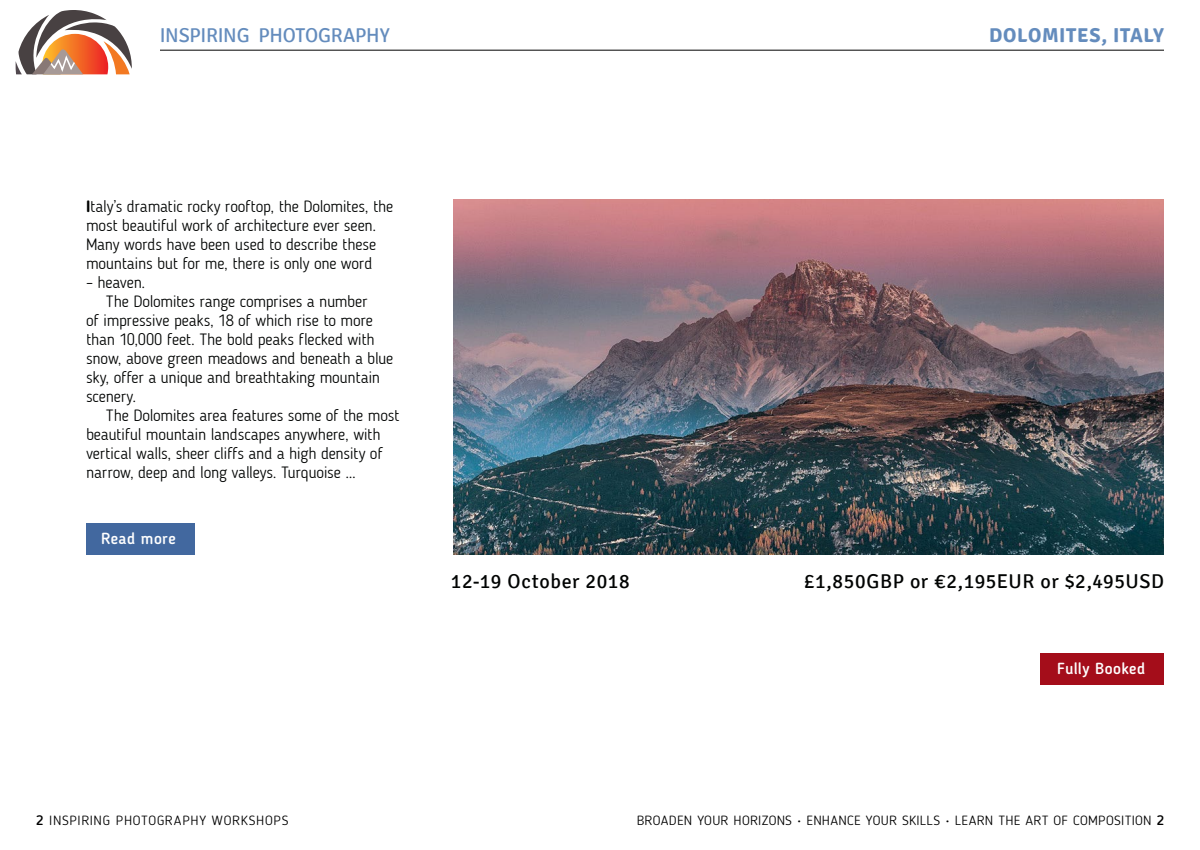
<style>
.page{position:relative;width:1200px;height:850px;background:#fff}
.page>*{position:absolute;margin:0;border:0;box-sizing:border-box;transform-origin:0 0}
.t1{font:20px "Signika";letter-spacing:.03em;color:#010302}
.t2{font:20px "Signika";letter-spacing:-.015em;color:#648cbd}
.t3{font:700 20px "Signika";letter-spacing:.03em;color:#648cbd}
.t4{font:300 16.3px/19px "Blogger Sans";letter-spacing:-.01em;color:#010302}
.t5{font:500 16px "Blogger Sans";letter-spacing:.025em;color:#fff}
.t6{font:300 13.3px "Blogger Sans";letter-spacing:.025em;color:#000;scale:1.05 1}
.t7{font:300 13.3px "Blogger Sans";letter-spacing:.05em;color:#000;scale:1.05 1}
.s1{font-weight:700}
.s2{font-weight:500}
</style>
<div class="page">
<hr style="left:160px;top:50px;width:1004px;height:1px;background:#000">
<svg style="left:16px;top:10px;width:116px;height:64px"></svg>
<img style="left:453px;top:199px;width:711px;height:356px">
<div style="left:86px;top:523px;width:109px;height:32px;background:#42689f"></div>
<div style="left:1040px;top:653px;width:124px;height:32px;background:#a40d1a"></div>
<p class="t2" style="left:160px;top:24px;width:232px">INSPIRING PHOTOGRAPHY</p>
<p class="t3" style="left:989px;top:24px;width:176px">DOLOMITES, ITALY</p>
<p class="t4" style="left:86px;top:196px;width:309px"><span class="s1">I</span>taly’s dramatic rocky rooftop, the Dolomites, the most beautiful work of architecture ever seen.<br>Many words have been used to describe these mountains but for me, there is only one word</p>
<p class="t4" style="left:86px;top:272px;width:61px">– heaven.</p>
<p class="t4" style="left:106px;top:291px;width:263px">The Dolomites range comprises a number</p>
<p class="t4" style="left:86px;top:310px;width:288px">of impressive peaks, 18 of which rise to more</p>
<p class="t4" style="left:86px;top:329px;width:290px">than 10,000 feet. The bold peaks flecked with</p>
<p class="t4" style="left:86px;top:348px;width:309px">snow, above green meadows and beneath a blue</p>
<p class="t4" style="left:86px;top:367px;width:296px">sky, offer a unique and breathtaking mountain</p>
<p class="t4" style="left:86px;top:386px;width:52px">scenery.</p>
<p class="t4" style="left:106px;top:405px;width:295px">The Dolomites area features some of the most</p>
<p class="t4" style="left:86px;top:424px;width:296px">beautiful mountain landscapes anywhere, with</p>
<p class="t4" style="left:86px;top:443px;width:298px">vertical walls, sheer cliffs and a high density of</p>
<p class="t4" style="left:86px;top:462px;width:271px">narrow, deep and long valleys. Turquoise ...</p>
<p class="t5" style="left:101px;top:529px;width:76px">Read more</p>
<p class="t1" style="left:451px;top:570px;width:180px">12-19 October 2018</p>
<p class="t1" style="left:804px;top:570px;width:361px">£1,850GBP or €2,195EUR or $2,495USD</p>
<p class="t5" style="left:1057px;top:659px;width:90px">Fully Booked</p>
<p class="t7" style="left:36px;top:812px;width:242px"><span class="s2">2</span> INSPIRING PHOTOGRAPHY WORKSHOPS</p>
<p class="t6" style="left:637px;top:812px;width:504px">BROADEN YOUR HORIZONS • ENHANCE YOUR SKILLS • LEARN THE ART OF COMPOSITION <span class="s2">2</span></p>
</div>
